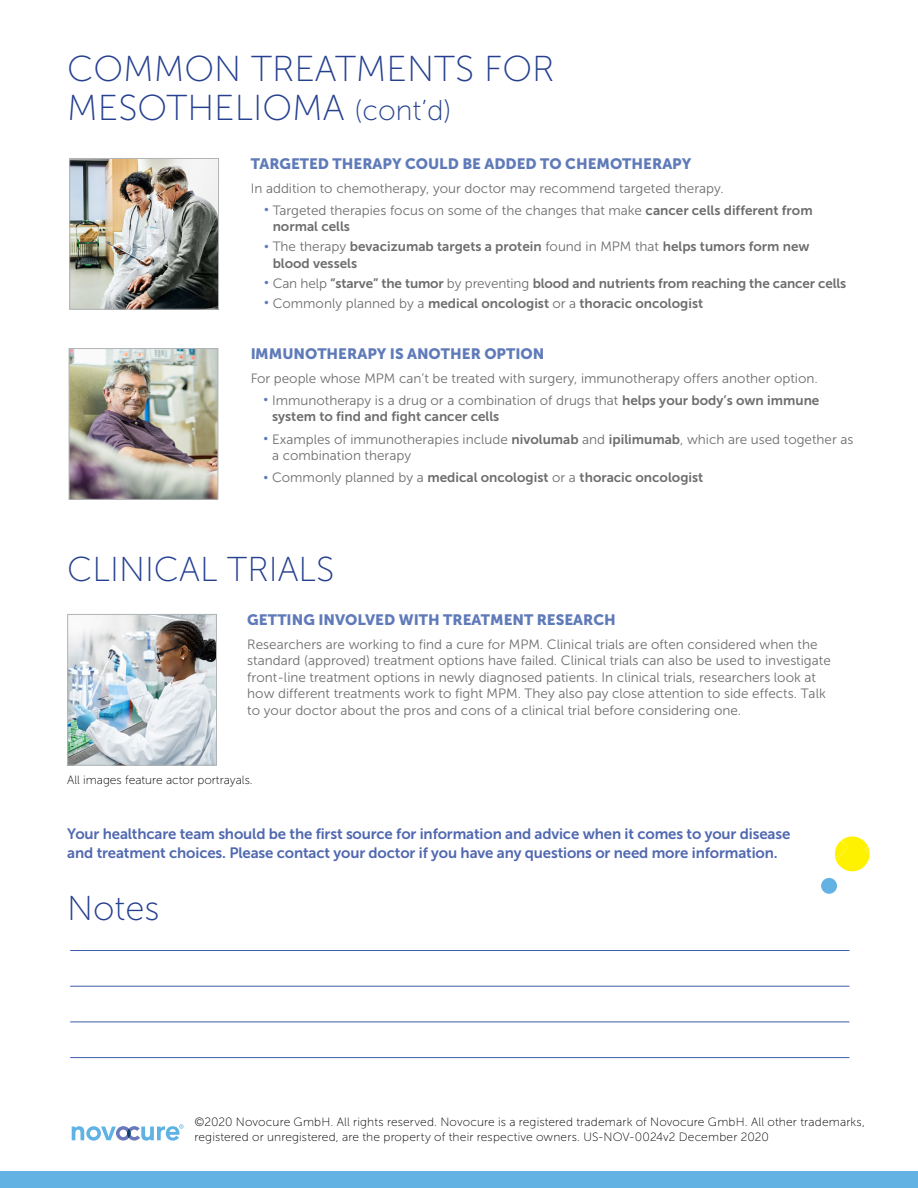
<style>
.page{position:relative;width:918px;height:1188px;background:#fff}
.page>*{position:absolute;margin:0;border:0;box-sizing:border-box;transform-origin:0 0}
.t1{font:36px/39px "Museo Sans 100";color:#25408f}
.t2{font:34.5px "Museo Sans 100";color:#25408f}
.t3{font:15px/19.5px "Museo Sans 700";letter-spacing:-.01em;color:#5068b0}
.t4{font:15px "Museo Sans 900";color:#3c5daa}
.t5{font:13.5px/16.5px "Museo Sans 300";color:#4d4d4f}
.t6{font:13.5px/16.5px "Museo Sans 700";color:#4d4d4f}
.t7{font:12px/14.4px "Museo Sans 100";letter-spacing:.01em;color:#000}
.s1{font-size:28.5px}
.s2{font-size:12px;color:#3c5daa}
.s3{font-family:"Museo Sans 700"}
.s4{font-family:"Museo Sans 300";font-size:12px;color:#3c5daa}
.s5{font-family:"Museo Sans 300"}
</style>
<div class="page">
<div style="left:0;top:1171px;width:918px;height:17px;background:#62b3e4"></div>
<img style="left:69px;top:616px;width:146px;height:148px">
<div style="left:67px;top:614px;width:150px;height:152px;border:1px solid #b1b4b6"></div>
<svg style="left:72px;top:1124px;width:112px;height:17px"></svg>
<div style="left:821px;top:878px;width:16px;height:16px;background:#62b3e4;border-radius:50%"></div>
<hr style="left:70px;top:950px;width:779px;height:1px;background:#3c5daa">
<hr style="left:70px;top:986px;width:779px;height:1px;background:#3c5daa">
<hr style="left:70px;top:1022px;width:779px;height:1px;background:#3c5daa">
<hr style="left:70px;top:1057px;width:779px;height:1px;background:#3c5daa">
<svg style="left:834px;top:836px;width:36px;height:36px"></svg>
<img style="left:71px;top:350px;width:145px;height:148px">
<div style="left:69px;top:348px;width:149px;height:152px;border:1px solid #b1b4b6"></div>
<img style="left:71px;top:160px;width:146px;height:148px">
<div style="left:69px;top:158px;width:150px;height:152px;border:1px solid #b1b4b6"></div>
<h1 class="t1" style="left:67px;top:50px;width:489px">COMMON TREATMENTS FOR<br>MESOTHELIOMA <span class="s1">(cont’d)</span></h1>
<p class="t4" style="left:251px;top:156px;width:442px">TARGETED THERAPY COULD BE ADDED TO CHEMOTHERAPY</p>
<p class="t5" style="left:251px;top:180px;width:475px">In addition to chemotherapy, your doctor may recommend targeted therapy.</p>
<p class="t5" style="left:264px;top:202px;width:550px"><span class="s2">•</span> Targeted therapies focus on some of the changes that make <span class="s3">cancer cells different from</span></p>
<p class="t6" style="left:273px;top:218px;width:79px">normal cells</p>
<p class="t6" style="left:273px;top:238px;width:538px;text-indent:-8px"><span class="s4">•</span> <span class="s5">The therapy</span> bevacizumab targets a protein <span class="s5">found in MPM that</span> helps tumors form new blood vessels</p>
<p class="t6" style="left:264px;top:275px;width:584px"><span class="s4">•</span> <span class="s5">Can help</span> “starve” the tumor <span class="s5">by preventing</span> blood and nutrients from reaching the cancer cells</p>
<p class="t6" style="left:264px;top:295px;width:440px"><span class="s4">•</span> <span class="s5">Commonly planned by a</span> medical oncologist <span class="s5">or a</span> thoracic oncologist</p>
<p class="t4" style="left:250px;top:346px;width:296px">IMMUNOTHERAPY IS ANOTHER OPTION</p>
<p class="t5" style="left:250px;top:370px;width:569px">For people whose MPM can’t be treated with surgery, immunotherapy offers another option.</p>
<p class="t5" style="left:264px;top:392px;width:557px"><span class="s2">•</span> Immunotherapy is a drug or a combination of drugs that <span class="s3">helps your body’s own immune</span></p>
<p class="t6" style="left:272px;top:408px;width:229px">system to find and fight cancer cells</p>
<p class="t5" style="left:272px;top:431px;width:583px;text-indent:-8px"><span class="s2">•</span> Examples of immunotherapies include <span class="s3">nivolumab</span> and <span class="s3">ipilimumab</span>, which are used together as a combination therapy</p>
<p class="t6" style="left:264px;top:469px;width:441px"><span class="s4">•</span> <span class="s5">Commonly planned by a</span> medical oncologist <span class="s5">or a</span> thoracic oncologist</p>
<h2 class="t2" style="left:67px;top:551px;width:269px">CLINICAL TRIALS</h2>
<p class="t4" style="left:247px;top:612px;width:370px">GETTING INVOLVED WITH TREATMENT RESEARCH</p>
<p class="t5" style="left:247px;top:636px;width:585px">Researchers are working to find a cure for MPM. Clinical trials are often considered when the standard (approved) treatment options have failed. Clinical trials can also be used to investigate front-line treatment options in newly diagnosed patients. In clinical trials, researchers look at how different treatments work to fight MPM. They also pay close attention to side effects. Talk to your doctor about the pros and cons of a clinical trial before considering one.</p>
<p class="t7" style="left:67px;top:773px;width:187px">All images feature actor portrayals.</p>
<p class="t3" style="left:67px;top:824px;width:725px">Your healthcare team should be the first source for information and advice when it comes to your disease and treatment choices. Please contact your doctor if you have any questions or need more information.</p>
<h2 class="t2" style="left:67px;top:890px;width:94px">Notes</h2>
<p class="t7" style="left:194px;top:1115px;width:672px">©2020 Novocure GmbH. All rights reserved. Novocure is a registered trademark of Novocure GmbH. All other trademarks, registered or unregistered, are the property of their respective owners. US-NOV-0024v2 December 2020</p>
</div>
